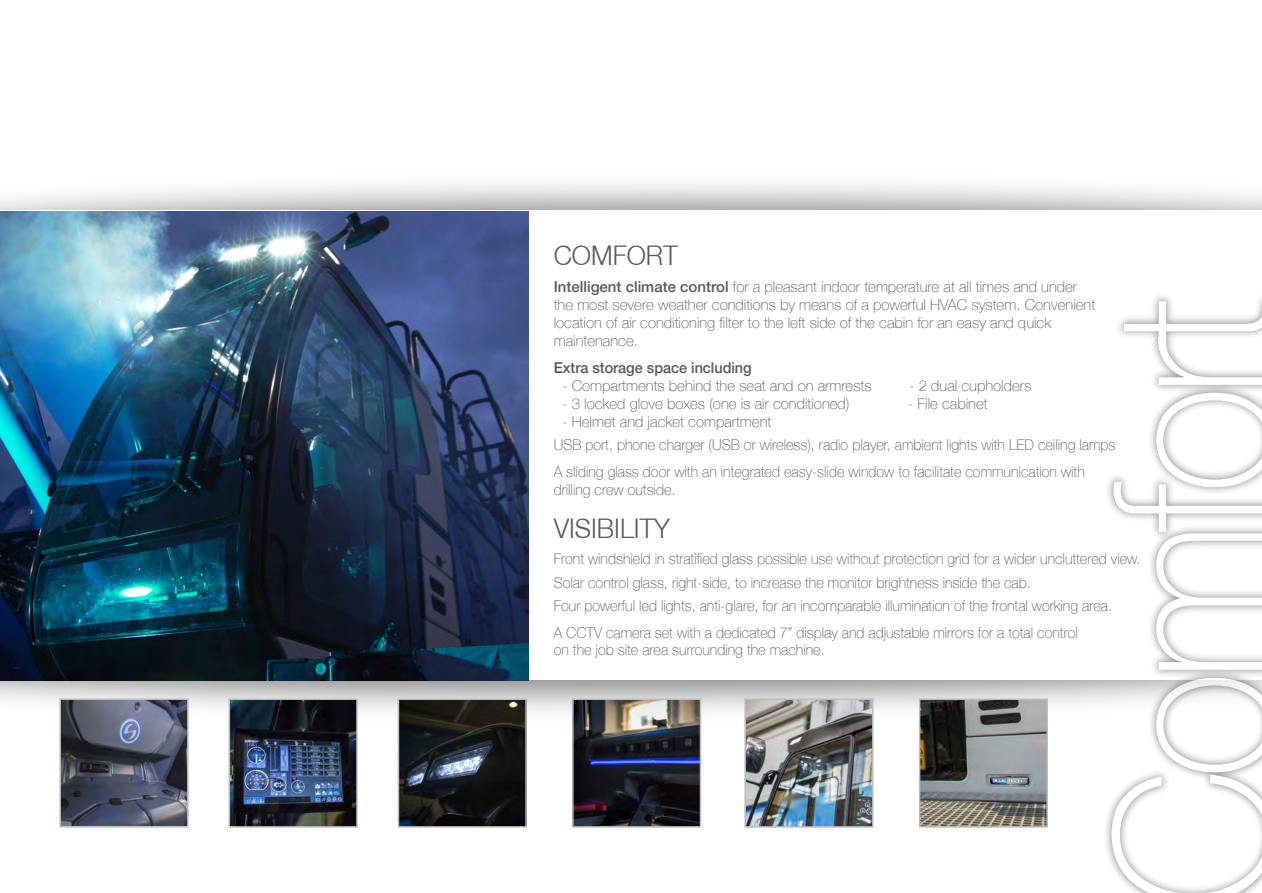
<style>
.page{position:relative;width:1262px;height:893px;background:#fff}
.page>*{position:absolute;margin:0;border:0;box-sizing:border-box;transform-origin:0 0}
.t1{font:100 217.5px "Helvetica Neue LT";letter-spacing:-.05em;color:#fff;scale:.92 1}
.t2{font:300 27px "Helvetica Neue LT";color:#57585a;scale:.96 1}
.t3{font:100 15px/18px "Helvetica Neue LT";color:#57585a;scale:.96 1}
.t4{font:100 15px/18px "Helvetica Neue LT";color:#57585a}
.t5{font:500 15px "Helvetica Neue LT";color:#57585a;scale:.96 1}
.s1{font-weight:500}
</style>
<div class="page">
<img style="left:0;top:680px;width:1102px;height:72px">
<div style="left:1102px;top:292px;width:159px;height:601px;background:#231f20;opacity:.75"></div>
<img style="left:0;top:211px;width:528px;height:469px">
<img style="left:62px;top:701px;width:123px;height:123px">
<div style="left:59px;top:698px;width:129px;height:129px;border:2px solid #bcbdc0"></div>
<img style="left:231px;top:701px;width:123px;height:123px">
<div style="left:228px;top:698px;width:129px;height:129px;border:2px solid #bcbdc0"></div>
<img style="left:400px;top:701px;width:124px;height:123px">
<div style="left:397px;top:698px;width:130px;height:129px;border:2px solid #bcbdc0"></div>
<img style="left:575px;top:701px;width:123px;height:123px">
<div style="left:572px;top:698px;width:129px;height:129px;border:2px solid #bcbdc0"></div>
<img style="left:747px;top:701px;width:123px;height:123px">
<div style="left:744px;top:698px;width:129px;height:129px;border:2px solid #bcbdc0"></div>
<img style="left:921px;top:701px;width:123px;height:123px">
<div style="left:918px;top:698px;width:129px;height:129px;border:2px solid #bcbdc0"></div>
<p class="t2" style="left:553px;top:239px;width:131px">COMFORT</p>
<p class="t4" style="left:553px;top:277px;width:543px"><span class="s1">Intelligent climate control</span> for a pleasant indoor temperature at all times and under the most severe weather conditions by means of a powerful HVAC system. Convenient location of air conditioning filter to the left side of the cabin for an easy and quick maintenance.</p>
<p class="t5" style="left:553px;top:358px;width:208px">Extra storage space including</p>
<p class="t4" style="left:562px;top:376px;width:311px">- Compartments behind the seat and on armrests</p>
<p class="t4" style="left:909px;top:376px;width:124px">- 2 dual cupholders</p>
<p class="t4" style="left:562px;top:394px;width:289px">- 3 locked glove boxes (one is air conditioned)</p>
<p class="t4" style="left:907px;top:394px;width:81px">- File cabinet</p>
<p class="t4" style="left:562px;top:412px;width:211px">- Helmet and jacket compartment</p>
<p class="t3" style="left:553px;top:435px;width:586px">USB port, phone charger (USB or wireless), radio player, ambient lights with LED ceiling lamps</p>
<p class="t3" style="left:553px;top:462px;width:554px">A sliding glass door with an integrated easy-slide window to facilitate communication with drilling crew outside.</p>
<p class="t2" style="left:553px;top:511px;width:123px">VISIBILITY</p>
<p class="t3" style="left:553px;top:550px;width:612px">Front windshield in stratified glass possible use without protection grid for a wider uncluttered view.</p>
<p class="t3" style="left:553px;top:573px;width:498px">Solar control glass, right-side, to increase the monitor brightness inside the cab.</p>
<p class="t3" style="left:553px;top:597px;width:583px">Four powerful led lights, anti-glare, for an incomparable illumination of the frontal working area.</p>
<p class="t3" style="left:553px;top:623px;width:547px">A CCTV camera set with a dedicated 7” display and adjustable mirrors for a total control</p>
<p class="t3" style="left:553px;top:641px;width:284px">on the job site area surrounding the machine.</p>
<h1 class="t1" style="left:1068px;top:909px;width:665px;rotate:-90deg">Comfort</h1>
</div>
